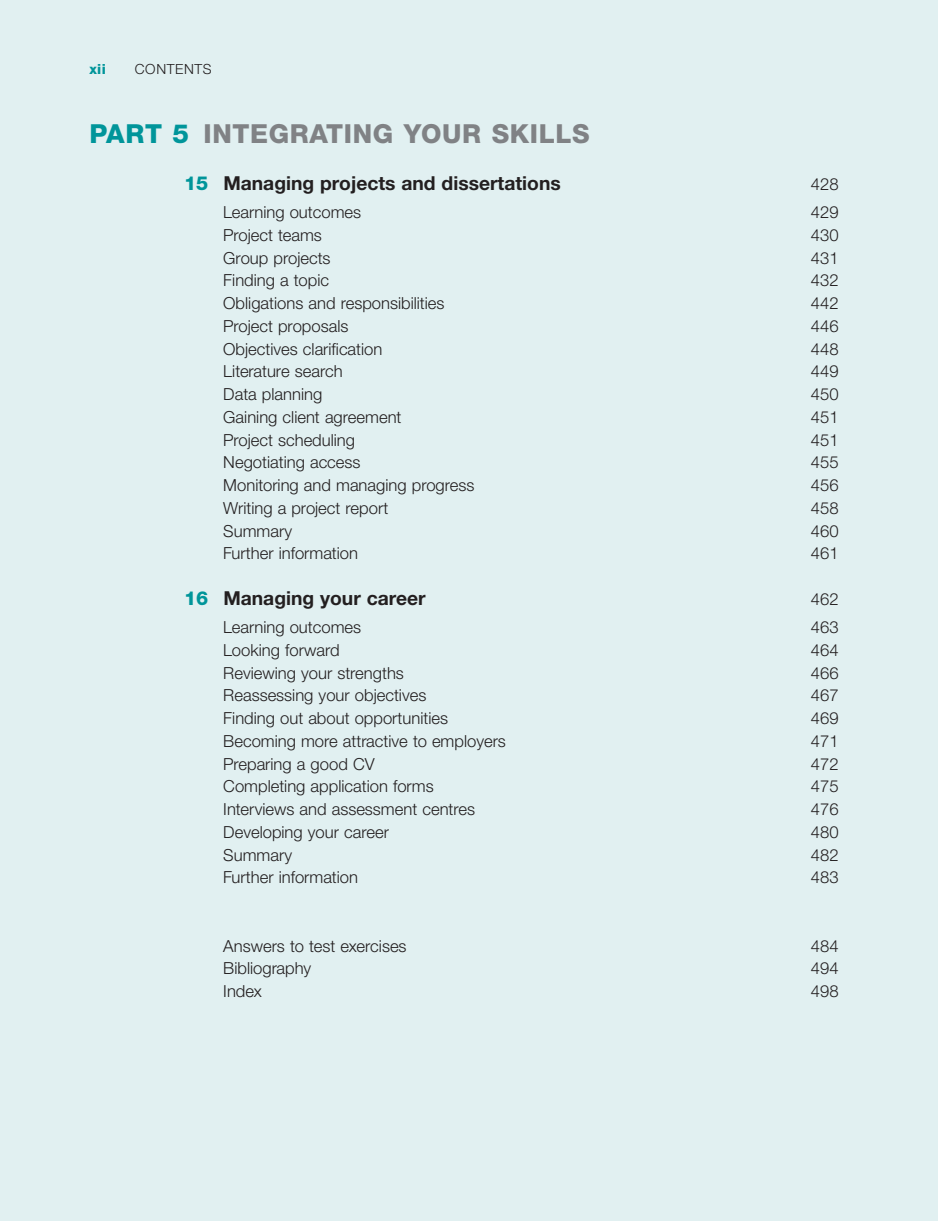
<style>
.page{position:relative;width:938px;height:1221px;background:#fff}
.page>*{position:absolute;margin:0;border:0;box-sizing:border-box;transform-origin:0 0}
.t1{font:800 26.25px "Helvetica Neue LTW1 G";letter-spacing:.025em;color:#808285}
.t2{font:800 26.25px "Helvetica Neue LTW1 G";color:#00959a}
.t3{font:700 19.25px "Helvetica Neue LTW1 G";color:#231f20}
.t4{font:300 16.62px "Helvetica Neue LTW1 G";color:#231f20}
.t5{font:300 14px "Helvetica Neue LTW1 G";color:#231f20}
.t6{font:800 14px "Helvetica Neue LTW1 G";color:#00959a}
.s1{color:#00959a}
.s2{font-weight:800;color:#00959a}
</style>
<div class="page">
<div style="left:0;top:0;width:938px;height:1220px;background:#e1f0f1"></div>
<p class="t6" style="left:89px;top:61px;width:18px">xii</p>
<p class="t5" style="left:135px;top:61px;width:70px">co ntents</p>
<p class="t2" style="left:89px;top:118px;width:37px">PART</p>
<p class="t1" style="left:172px;top:118px;width:136px"><span class="s1">5</span> INTEGRAT</p>
<p class="t1" style="left:344px;top:118px;width:247px">ING YOUR SKILLS</p>
<p class="t3" style="left:184px;top:171px;width:378px"><span class="s2">15</span> Managing projects and dissertations</p>
<p class="t4" style="left:811px;top:174px;width:29px">428</p>
<p class="t4" style="left:223px;top:202px;width:139px">Learning outcomes</p>
<p class="t4" style="left:811px;top:202px;width:29px">429</p>
<p class="t4" style="left:223px;top:225px;width:100px">Project teams</p>
<p class="t4" style="left:811px;top:225px;width:29px">430</p>
<p class="t4" style="left:223px;top:247px;width:109px">Group projects</p>
<p class="t4" style="left:811px;top:247px;width:29px">431</p>
<p class="t4" style="left:223px;top:270px;width:107px">Finding a topic</p>
<p class="t4" style="left:811px;top:270px;width:29px">432</p>
<p class="t4" style="left:223px;top:293px;width:223px">Obligations and responsibilities</p>
<p class="t4" style="left:811px;top:293px;width:29px">442</p>
<p class="t4" style="left:223px;top:316px;width:127px">Project proposals</p>
<p class="t4" style="left:811px;top:316px;width:29px">446</p>
<p class="t4" style="left:223px;top:338px;width:161px">Objectives clarification</p>
<p class="t4" style="left:811px;top:338px;width:29px">448</p>
<p class="t4" style="left:223px;top:361px;width:121px">Literature search</p>
<p class="t4" style="left:811px;top:361px;width:29px">449</p>
<p class="t4" style="left:223px;top:384px;width:101px">Data planning</p>
<p class="t4" style="left:811px;top:384px;width:29px">450</p>
<p class="t4" style="left:223px;top:407px;width:180px">Gaining client agreement</p>
<p class="t4" style="left:811px;top:407px;width:29px">451</p>
<p class="t4" style="left:223px;top:429px;width:133px">Project scheduling</p>
<p class="t4" style="left:811px;top:429px;width:29px">451</p>
<p class="t4" style="left:223px;top:452px;width:139px">Negotiating access</p>
<p class="t4" style="left:811px;top:452px;width:29px">455</p>
<p class="t4" style="left:223px;top:475px;width:253px">Monitoring and managing progress</p>
<p class="t4" style="left:811px;top:475px;width:29px">456</p>
<p class="t4" style="left:223px;top:498px;width:166px">Writing a project report</p>
<p class="t4" style="left:811px;top:498px;width:29px">458</p>
<p class="t4" style="left:223px;top:520px;width:70px">Summary</p>
<p class="t4" style="left:811px;top:520px;width:29px">460</p>
<p class="t4" style="left:223px;top:543px;width:136px">Further information</p>
<p class="t4" style="left:811px;top:543px;width:29px">461</p>
<p class="t3" style="left:184px;top:586px;width:243px"><span class="s2">16</span> Managing your career</p>
<p class="t4" style="left:811px;top:589px;width:29px">462</p>
<p class="t4" style="left:223px;top:617px;width:139px">Learning outcomes</p>
<p class="t4" style="left:811px;top:617px;width:29px">463</p>
<p class="t4" style="left:223px;top:639px;width:118px">Looking forward</p>
<p class="t4" style="left:811px;top:639px;width:29px">464</p>
<p class="t4" style="left:223px;top:662px;width:182px">Reviewing your strengths</p>
<p class="t4" style="left:811px;top:662px;width:29px">466</p>
<p class="t4" style="left:223px;top:685px;width:204px">Reassessing your objectives</p>
<p class="t4" style="left:811px;top:685px;width:29px">467</p>
<p class="t4" style="left:223px;top:708px;width:226px">Finding out about opportunities</p>
<p class="t4" style="left:811px;top:708px;width:29px">469</p>
<p class="t4" style="left:223px;top:730px;width:284px">Becoming more attractive to employers</p>
<p class="t4" style="left:811px;top:730px;width:29px">471</p>
<p class="t4" style="left:223px;top:753px;width:153px">Preparing a good CV</p>
<p class="t4" style="left:811px;top:753px;width:29px">472</p>
<p class="t4" style="left:223px;top:776px;width:212px">Completing application forms</p>
<p class="t4" style="left:811px;top:776px;width:29px">475</p>
<p class="t4" style="left:223px;top:799px;width:253px">Interviews and assessment centres</p>
<p class="t4" style="left:811px;top:799px;width:29px">476</p>
<p class="t4" style="left:223px;top:821px;width:167px">Developing your career</p>
<p class="t4" style="left:811px;top:821px;width:29px">480</p>
<p class="t4" style="left:223px;top:844px;width:70px">Summary</p>
<p class="t4" style="left:811px;top:844px;width:29px">482</p>
<p class="t4" style="left:223px;top:867px;width:136px">Further information</p>
<p class="t4" style="left:811px;top:867px;width:29px">483</p>
<p class="t4" style="left:223px;top:935px;width:185px">Answers to test exercises</p>
<p class="t4" style="left:811px;top:935px;width:29px">484</p>
<p class="t4" style="left:223px;top:958px;width:89px">Bibliography</p>
<p class="t4" style="left:811px;top:958px;width:29px">494</p>
<p class="t4" style="left:223px;top:981px;width:40px">Index</p>
<p class="t4" style="left:811px;top:981px;width:29px">498</p>
</div>
